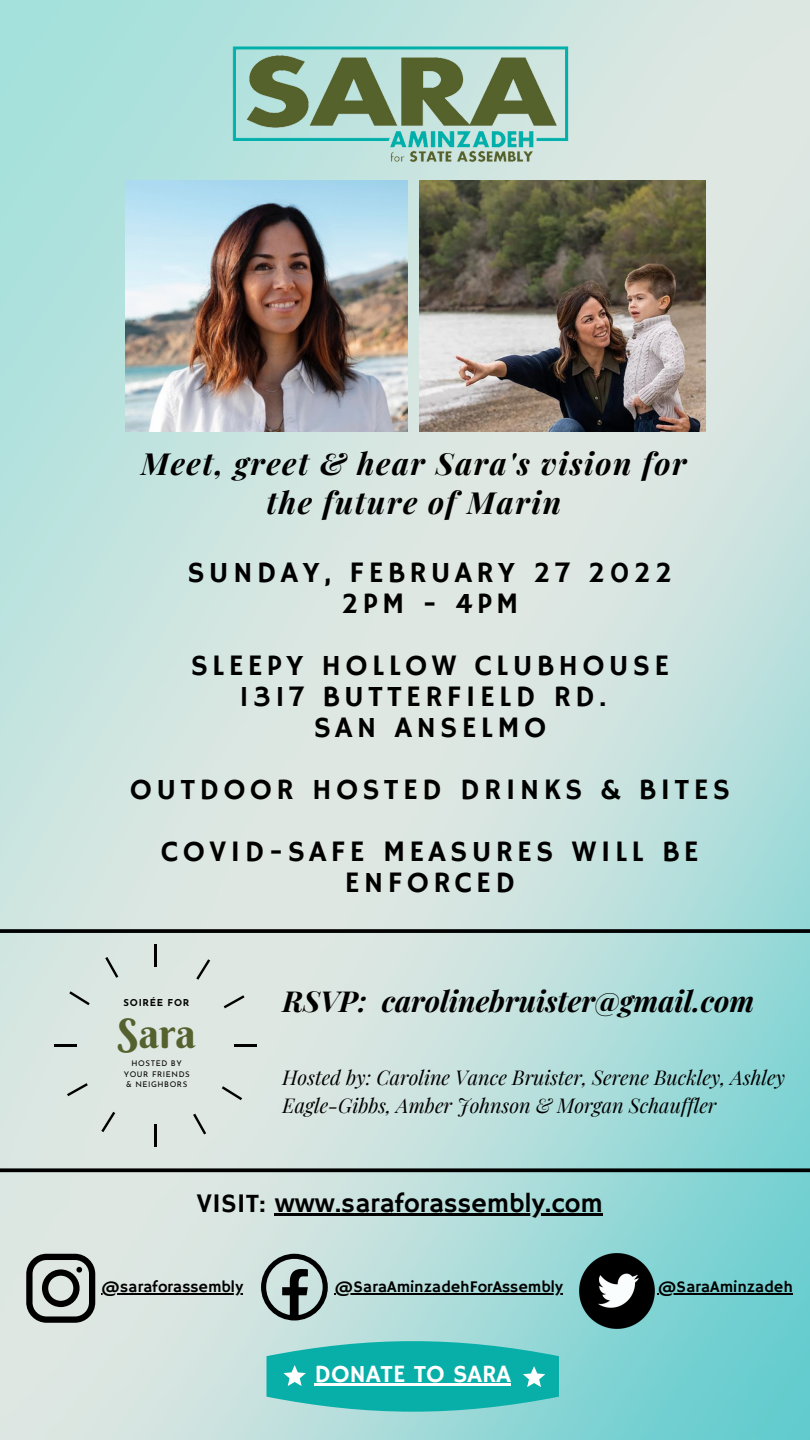
<style>
.page{position:relative;width:810px;height:1440px;background:#fff}
.page>*{position:absolute;margin:0;border:0;box-sizing:border-box;transform-origin:0 0}
.t1{font:40.9px "Berkshire Swash";color:#55622f}
.t2{font:italic 700 30.6px/39px "Playfair Display";letter-spacing:.05em;color:#000;text-align:center}
.t3{font:29.6px/31px "Hammersmith One";letter-spacing:.145em;color:#000;text-align:center}
.t4{font:italic 700 29px "Playfair Display";color:#000}
.t5{font:26.8px "Hammersmith One";color:#000}
.t6{font:24.8px "Hammersmith One";color:#fff}
.t7{font:italic 20px/27.8px "Playfair Display";color:#000}
.t8{font:16.2px "Hammersmith One";color:#000}
.t9{font:700 9.5px "Josefin Sans";letter-spacing:.075em;color:#000}
.t10{font:7.8px/10.4px "Josefin Sans";letter-spacing:.075em;color:#000;text-align:center}
</style>
<div class="page">
<img style="left:0;top:0;width:810px;height:1440px">
<svg style="left:0;top:1168px;width:810px;height:4px;background:#131717"></svg>
<svg style="left:0;top:929px;width:810px;height:4px;background:#0c0d0d"></svg>
<img style="left:125px;top:181px;width:282px;height:251px">
<img style="left:419px;top:181px;width:287px;height:251px">
<hr style="left:155px;top:1124px;width:2px;height:23px;background:#000">
<hr style="left:155px;top:945px;width:2px;height:22px;background:#000">
<hr style="left:55px;top:1045px;width:22px;height:2px;background:#000">
<hr style="left:234px;top:1045px;width:23px;height:2px;background:#000">
<svg style="left:101px;top:1112px;width:14px;height:20px"></svg>
<svg style="left:196px;top:959px;width:14px;height:21px"></svg>
<svg style="left:69px;top:991px;width:21px;height:14px"></svg>
<svg style="left:222px;top:1086px;width:20px;height:14px"></svg>
<svg style="left:67px;top:1083px;width:21px;height:13px"></svg>
<svg style="left:224px;top:995px;width:21px;height:13px"></svg>
<svg style="left:105px;top:957px;width:13px;height:21px"></svg>
<svg style="left:193px;top:1114px;width:13px;height:20px"></svg>
<svg style="left:26px;top:1254px;width:69px;height:69px;background:#808582"></svg>
<svg style="left:261px;top:1254px;width:67px;height:67px;background:#849391"></svg>
<img style="left:579px;top:1254px;width:75px;height:74px">
<svg style="left:266px;top:1336px;width:293px;height:81px;background:#3bbdb9"></svg>
<img style="left:212px;top:33px;width:375px;height:141px">
<hr style="left:275px;top:1213px;width:328px;height:3px;background:#000">
<hr style="left:101px;top:1293px;width:142px;height:2px;background:#000">
<hr style="left:335px;top:1293px;width:228px;height:2px;background:#000">
<hr style="left:658px;top:1293px;width:135px;height:2px;background:#000">
<p class="t2" style="left:141px;top:442px;width:547px">Meet, greet &amp; hear Sara's vision for the future of Marin</p>
<p class="t3" style="left:187px;top:558px;width:487px">SUNDAY, FEBRUARY 27 2022</p>
<p class="t3" style="left:341px;top:589px;width:179px">2PM - 4PM</p>
<p class="t3" style="left:191px;top:651px;width:480px">SLEEPY HOLLOW CLUBHOUSE</p>
<p class="t3" style="left:239px;top:682px;width:369px">1317 BUTTERFIELD RD.</p>
<p class="t3" style="left:314px;top:713px;width:234px">SAN ANSELMO</p>
<p class="t3" style="left:130px;top:775px;width:602px">OUTDOOR HOSTED DRINKS &amp; BITES</p>
<p class="t3" style="left:161px;top:837px;width:539px">COVID-SAFE MEASURES WILL BE<br>ENFORCED</p>
<p class="t9" style="left:124px;top:999px;width:67px">SOIRÉE FOR</p>
<p class="t1" style="left:118px;top:1008px;width:80px">Sara</p>
<p class="t10" style="left:124px;top:1059px;width:67px">HOSTED BY<br>YOUR FRIENDS &amp; NEIGHBORS</p>
<p class="t4" style="left:283px;top:981px;width:473px">RSVP: carolinebruister@gmail.com</p>
<p class="t7" style="left:283px;top:1063px;width:504px">Hosted by: Caroline Vance Bruister, Serene Buckley, Ashley<br>Eagle-Gibbs, Amber Johnson &amp; Morgan Schauffler</p>
<p class="t5" style="left:197px;top:1188px;width:408px">VISIT: www.saraforassembly.com</p>
<p class="t8" style="left:101px;top:1277px;width:143px">@saraforassembly</p>
<p class="t8" style="left:335px;top:1277px;width:230px">@SaraAminzadehForAssembly</p>
<p class="t8" style="left:658px;top:1277px;width:137px">@SaraAminzadeh</p>
<p class="t6" style="left:314px;top:1360px;width:198px">DONATE TO SARA</p>
</div>
